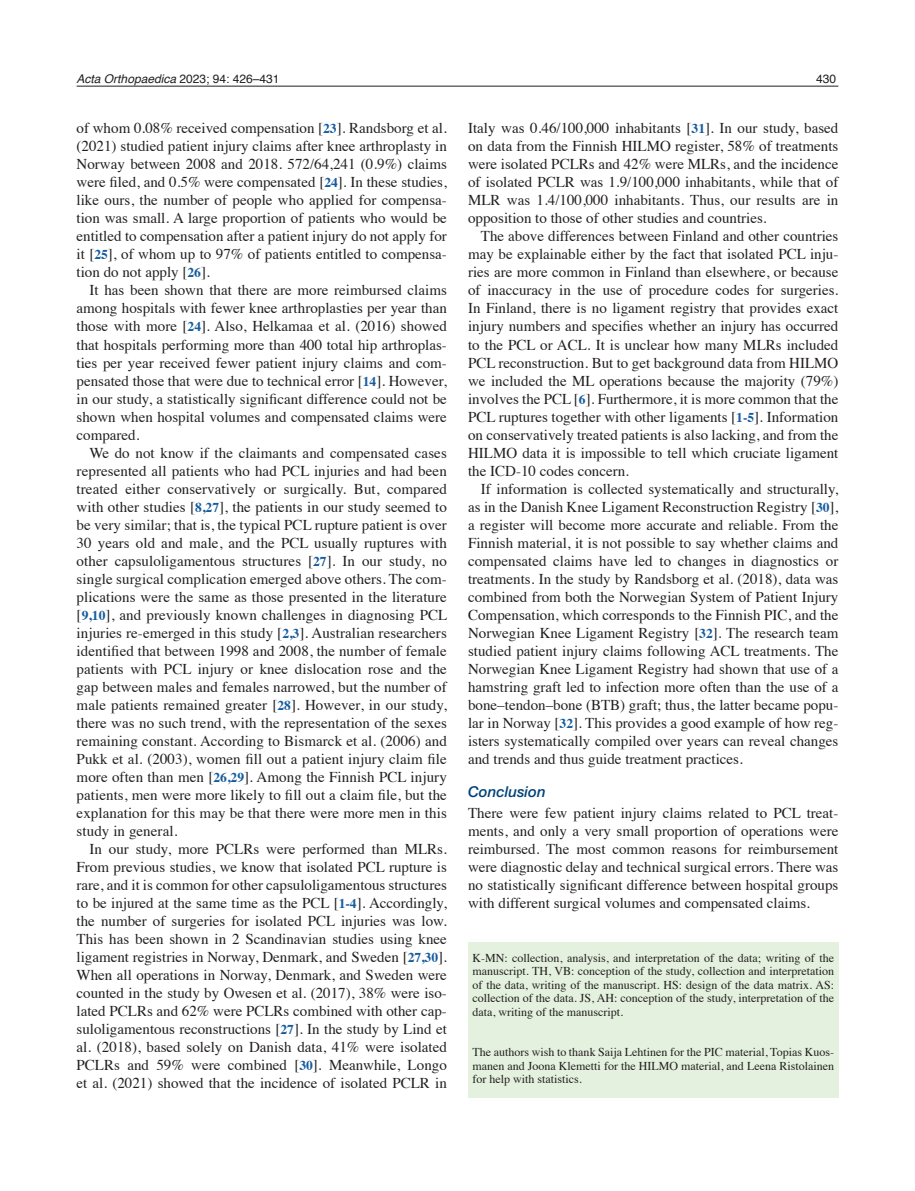
<style>
.page{position:relative;width:915px;height:1191px;background:#fff}
.page>*{position:absolute;margin:0;border:0;box-sizing:border-box;transform-origin:0 0}
._5-Brödtext{font:15px/18px "Times";color:#231f20;text-align:justify}
._4-Brödstart{font:15px/18px "Times";color:#231f20;text-align:justify}
._3-Underrubrik{font:italic 500 15px "Helvetica Neue LTW1 G";color:#004279}
._7-Petit{font:12px/13.5px "Times";color:#231f20;text-align:justify}
.t1{font:italic 12px "Helvetica";color:#231f20}
.t2{font:12px "Helvetica";color:#231f20}
.s1{font-style:normal}
.s2{font-weight:700;font-size:13.5px;color:#175d9e}
</style>
<div class="page">
<hr style="left:77px;top:86px;width:761px;height:1px;background:#231f20">
<div style="left:468px;top:942px;width:370px;height:155px;background:#e4f1de"></div>
<p class="t1" style="left:77px;top:70px;width:204px">Acta Orthopaedica <span class="s1">2023; 94: 426–431</span></p>
<p class="t2" style="left:816px;top:70px;width:22px">430</p>
<p class="_5-Brödtext" style="left:77px;top:118px;width:371px">of whom 0.08% received compensation [<span class="s2">23</span>]. Randsborg et al. (2021) studied patient injury claims after knee arthroplasty in Norway between 2008 and 2018. 572/64,241 (0.9%) claims were filed, and 0.5% were compensated [<span class="s2">24</span>]. In these studies, like ours, the number of people who applied for compensa&shy;tion was small. A large proportion of patients who would be entitled to compensation after a patient injury do not apply for it [<span class="s2">25</span>], of whom up to 97% of patients entitled to compensa&shy;tion do not apply [<span class="s2">26</span>].</p>
<p class="_5-Brödtext" style="left:77px;top:280px;width:371px;text-indent:13px">It has been shown that there are more reimbursed claims among hospitals with fewer knee arthroplasties per year than those with more [<span class="s2">24</span>]. Also, Helkamaa et al. (2016) showed that hospitals performing more than 400 total hip arthroplas&shy;ties per year received fewer patient injury claims and com&shy;pensated those that were due to technical error [<span class="s2">14</span>]. However, in our study, a statistically significant difference could not be shown when hospital volumes and compensated claims were compared.</p>
<p class="_5-Brödtext" style="left:77px;top:442px;width:372px;text-indent:13px">We do not know if the claimants and compensated cases represented all patients who had PCL injuries and had been treated either conservatively or surgically. But, compared with other studies [<span class="s2">8,27</span>], the patients in our study seemed to be very similar; that is, the typical PCL rupture patient is over 30 years old and male, and the PCL usually ruptures with other capsuloligamentous structures [<span class="s2">27</span>]. In our study, no single surgical complication emerged above others. The com&shy;plications were the same as those presented in the literature [<span class="s2">9,10</span>], and previously known challenges in diagnosing PCL injuries re-emerged in this study [<span class="s2">2,3</span>]. Australian researchers identified that between 1998 and 2008, the number of female patients with PCL injury or knee dislocation rose and the gap between males and females narrowed, but the number of male patients remained greater [<span class="s2">28</span>]. However, in our study, there was no such trend, with the representation of the sexes remaining constant. According to Bismarck et al. (2006) and Pukk et al. (2003), women fill out a patient injury claim file more often than men [<span class="s2">26,29</span>]. Among the Finnish PCL injury patients, men were more likely to fill out a claim file, but the explanation for this may be that there were more men in this study in general.</p>
<p class="_5-Brödtext" style="left:77px;top:838px;width:371px;text-indent:13px">In our study, more PCLRs were performed than MLRs.<br>From previous studies, we know that isolated PCL rupture is rare, and it is common for other capsuloligamentous structures to be injured at the same time as the PCL [<span class="s2">1-4</span>]. Accordingly, the number of surgeries for isolated PCL injuries was low.<br>This has been shown in 2 Scandinavian studies using knee ligament registries in Norway, Denmark, and Sweden [<span class="s2">27,30</span>].<br>When all operations in Norway, Denmark, and Sweden were counted in the study by Owesen et al. (2017), 38% were iso&shy;lated PCLRs and 62% were PCLRs combined with other cap&shy;suloligamentous reconstructions [<span class="s2">27</span>]. In the study by Lind et al. (2018), based solely on Danish data, 41% were isolated PCLRs and 59% were combined [<span class="s2">30</span>]. Meanwhile, Longo et al. (2021) showed that the incidence of isolated PCLR in</p>
<p class="_5-Brödtext" style="left:468px;top:118px;width:371px">Italy was 0.46/100,000 inhabitants [<span class="s2">31</span>]. In our study, based on data from the Finnish HILMO register, 58% of treatments were isolated PCLRs and 42% were MLRs, and the incidence of isolated PCLR was 1.9/100,000 inhabitants, while that of MLR was 1.4/100,000 inhabitants. Thus, our results are in opposition to those of other studies and countries.</p>
<p class="_5-Brödtext" style="left:468px;top:226px;width:371px;text-indent:13px">The above differences between Finland and other countries may be explainable either by the fact that isolated PCL inju&shy;ries are more common in Finland than elsewhere, or because of inaccuracy in the use of procedure codes for surgeries.<br>In Finland, there is no ligament registry that provides exact injury numbers and specifies whether an injury has occurred to the PCL or ACL. It is unclear how many MLRs included PCL reconstruction. But to get background data from HILMO we included the ML operations because the majority (79%) involves the PCL [<span class="s2">6</span>]. Furthermore, it is more common that the PCL ruptures together with other ligaments [<span class="s2">1-5</span>]. Information on conservatively treated patients is also lacking, and from the HILMO data it is impossible to tell which cruciate ligament the ICD-10 codes concern.</p>
<p class="_5-Brödtext" style="left:468px;top:478px;width:371px;text-indent:13px">If information is collected systematically and structurally, as in the Danish Knee Ligament Reconstruction Registry [<span class="s2">30</span>], a register will become more accurate and reliable. From the Finnish material, it is not possible to say whether claims and compensated claims have led to changes in diagnostics or treatments. In the study by Randsborg et al. (2018), data was combined from both the Norwegian System of Patient Injury Compensation, which corresponds to the Finnish PIC, and the Norwegian Knee Ligament Registry [<span class="s2">32</span>]. The research team studied patient injury claims following ACL treatments. The Norwegian Knee Ligament Registry had shown that use of a hamstring graft led to infection more often than the use of a bone–tendon–bone (BTB) graft; thus, the latter became popu&shy;lar in Norway [<span class="s2">32</span>]. This provides a good example of how reg&shy;isters systematically compiled over years can reveal changes and trends and thus guide treatment practices.</p>
<p class="_3-Underrubrik" style="left:468px;top:782px;width:79px">Conclusion</p>
<p class="_4-Brödstart" style="left:468px;top:802px;width:371px">There were few patient injury claims related to PCL treat&shy;ments, and only a very small proportion of operations were reimbursed. The most common reasons for reimbursement were diagnostic delay and technical surgical errors. There was no statistically significant difference between hospital groups with different surgical volumes and compensated claims.</p>
<p class="_7-Petit" style="left:472px;top:950px;width:363px">K-MN: collection, analysis, and interpretation of the data; writing of the manuscript. TH, VB: conception of the study, collection and interpretation of the data, writing of the manuscript. HS: design of the data matrix. AS: collection of the data. JS, AH: conception of the study, interpretation of the data, writing of the manuscript.</p>
<p class="_7-Petit" style="left:472px;top:1044px;width:363px">The authors wish to thank Saija Lehtinen for the PIC material, Topias Kuos&shy;manen and Joona Klemetti for the HILMO material, and Leena Ristolainen for help with statistics.</p>
</div>
